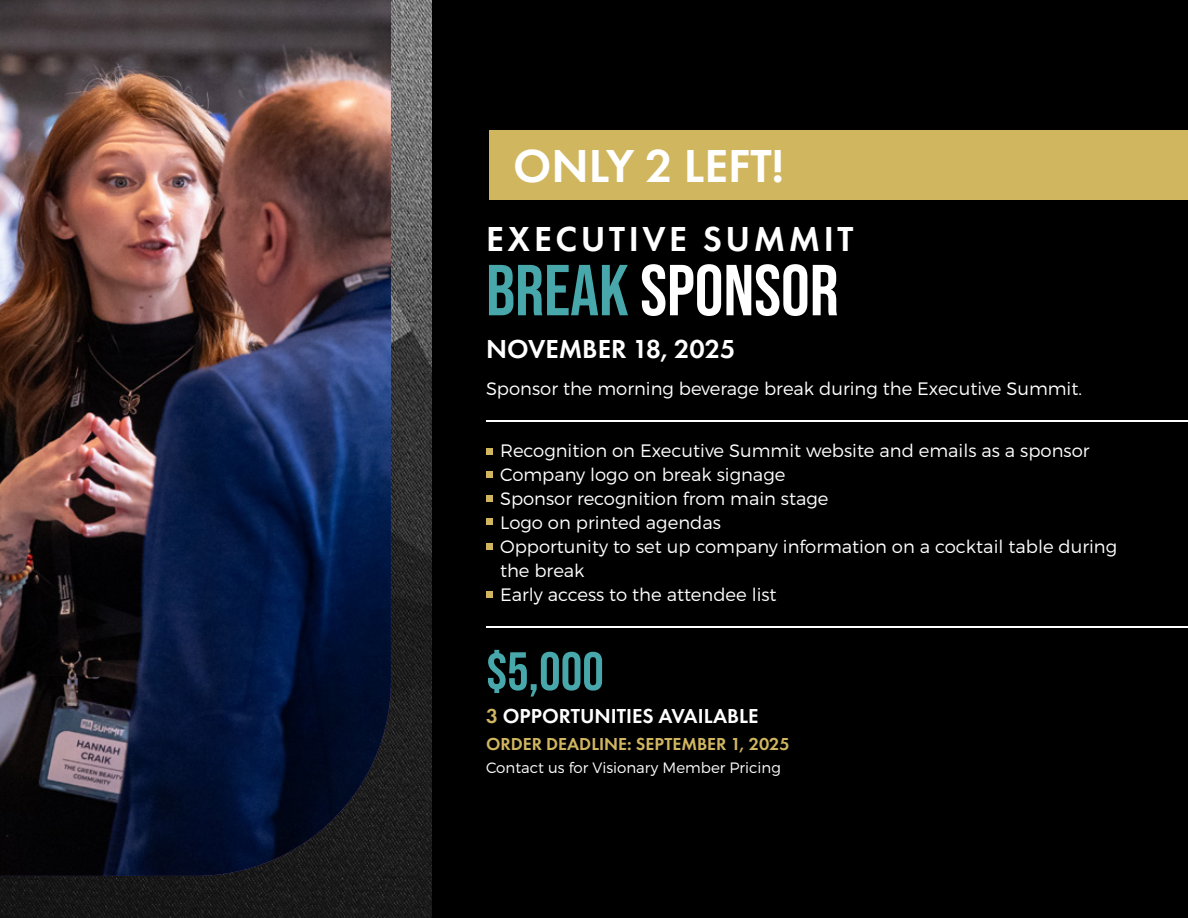
<style>
.page{position:relative;width:1188px;height:918px;background:#000}
.page>*{position:absolute;margin:0;border:0;box-sizing:border-box;transform-origin:0 0}
.t1{font:700 72px "Bebas Neue Pro";color:#fff}
.t2{font:700 54px "Bebas Neue Pro";color:#47a7aa}
.t3{font:600 48px "Futura PT";color:#fff}
.t4{font:600 36px "Futura PT";letter-spacing:.1em;color:#fff}
.t5{font:600 27px "Futura PT";color:#fff}
.t6{font:600 21px "Futura PT";color:#fff}
.t7{font:300 18px/24px "Montserrat";color:#fff}
.t8{font:600 18px "Futura PT";color:#d1b660}
.t9{font:300 15px "Montserrat";color:#fff}
.s1{color:#47a7aa}
.s2{color:#d1b660}
</style>
<div class="page">
<img style="left:0;top:0;width:432px;height:918px">
<img style="left:0;top:0;width:391px;height:876px">
<div style="left:486px;top:448px;width:6px;height:7px;background:#d1b660"></div>
<div style="left:486px;top:471px;width:6px;height:7px;background:#d1b660"></div>
<svg style="left:486px;top:496px;width:6px;height:6px"></svg>
<svg style="left:486px;top:519px;width:6px;height:6px"></svg>
<svg style="left:486px;top:543px;width:6px;height:6px"></svg>
<svg style="left:486px;top:591px;width:6px;height:6px"></svg>
<hr style="left:486px;top:626px;width:702px;height:1px;background:#fff">
<hr style="left:486px;top:420px;width:702px;height:1px;background:#fff">
<div style="left:489px;top:130px;width:699px;height:69px;background:#d1b660"></div>
<h3 class="t3" style="left:513px;top:136px;width:272px">ONLY 2 LEFT!</h3>
<h3 class="t4" style="left:486px;top:216px;width:369px">EXECUTIVE SUMMIT</h3>
<h1 class="t1" style="left:486px;top:249px;width:354px"><span class="s1">BREAK</span> SPONSOR</h1>
<h3 class="t5" style="left:486px;top:332px;width:251px">NOVEMBER 18, 2025</h3>
<p class="t7" style="left:486px;top:376px;width:598px">Sponsor the morning beverage break during the Executive Summit.</p>
<p class="t7" style="left:500px;top:438px;width:619px">Recognition on Executive Summit website and emails as a sponsor Company logo on break signage<br>Sponsor recognition from main stage<br>Logo on printed agendas<br>Opportunity to set up company information on a cocktail table during the break<br>Early access to the attendee list</p>
<h2 class="t2" style="left:486px;top:640px;width:119px">$5,000</h2>
<p class="t6" style="left:486px;top:702px;width:274px"><span class="s2">3</span> OPPORTUNITIES AVAILABLE</p>
<p class="t8" style="left:486px;top:732px;width:305px">ORDER DEADLINE: SEPTEMBER 1, 2025</p>
<p class="t9" style="left:486px;top:759px;width:296px">Contact us for Visionary Member Pricing</p>
</div>
